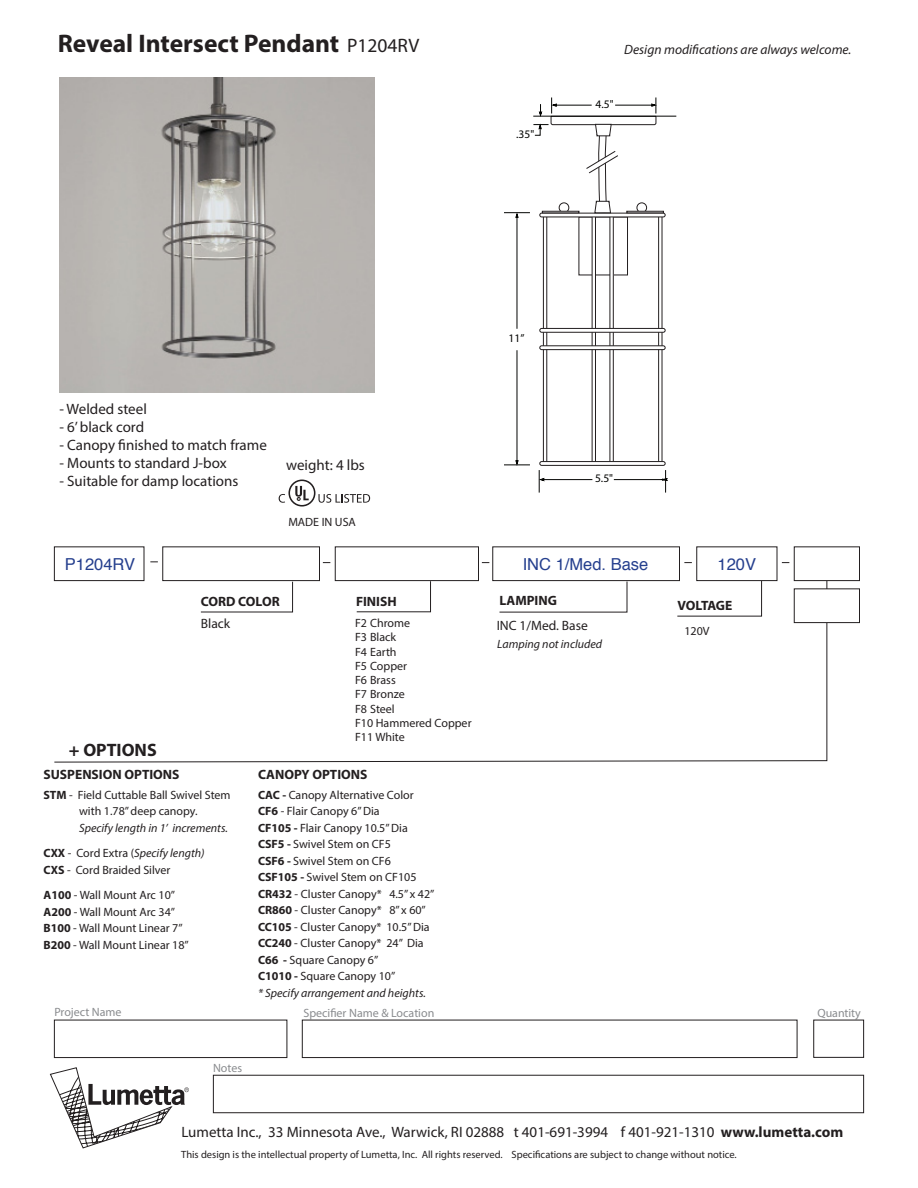
<style>
.page{position:relative;width:918px;height:1188px;background:#fff}
.page>*{position:absolute;margin:0;border:0;box-sizing:border-box;transform-origin:0 0}
.t1{font:700 25.5px "Myriad Pro";color:#231f20}
.t2{font:700 18px "Myriad Pro";color:#231f20}
.t3{font:16.5px "Helvetica";color:#253f8e}
.t4{font:15px "Myriad Pro";color:#231f20}
.t5{font:700 13.5px "Myriad Pro";color:#231f20}
.t6{font:italic 13.5px "Myriad Pro";color:#231f20}
.t7{font:13.5px "Myriad Pro";color:#231f20}
.t8{font:12px/14.2px "Myriad Pro";color:#231f20}
.t9{font:italic 12px "Myriad Pro";color:#231f20}
.t10{font:12px "Myriad Pro";color:#8a8c8f}
.t11{font:11.55px "Myriad Pro";color:#040503}
.t12{font:10.5px "Myriad Pro";color:#231f20}
.s1{font-weight:400;font-size:19.5px}
.s2{font-weight:700}
.s3{font-weight:700;font-style:normal}
.s4{font-style:normal}
</style>
<div class="page">
<svg style="left:279px;top:494px;width:6px;height:9px"></svg>
<svg style="left:318px;top:494px;width:52px;height:9px"></svg>
<div style="left:288px;top:480px;width:27px;height:27px;border:2px solid #231f20;border-radius:50%"></div>
<svg style="left:295px;top:486px;width:14px;height:15px"></svg>
<svg style="left:50px;top:1067px;width:139px;height:82px"></svg>
<div style="left:213px;top:1075px;width:651px;height:38px;border:1px solid #231f20"></div>
<div style="left:54px;top:1020px;width:233px;height:38px;border:1px solid #231f20"></div>
<div style="left:302px;top:1020px;width:495px;height:38px;border:1px solid #231f20"></div>
<div style="left:813px;top:1020px;width:51px;height:38px;border:1px solid #231f20"></div>
<svg style="left:54px;top:580px;width:774px;height:183px"></svg>
<div style="left:54px;top:546px;width:90px;height:35px;border:1px solid #231f20"></div>
<div style="left:162px;top:546px;width:158px;height:35px;border:1px solid #231f20"></div>
<div style="left:335px;top:546px;width:144px;height:35px;border:1px solid #231f20"></div>
<div style="left:794px;top:546px;width:66px;height:35px;border:1px solid #231f20"></div>
<div style="left:794px;top:589px;width:66px;height:34px;background:#fff"></div>
<div style="left:794px;top:588px;width:66px;height:35px;border:1px solid #231f20"></div>
<svg style="left:499px;top:581px;width:129px;height:32px"></svg>
<div style="left:492px;top:546px;width:188px;height:35px;border:1px solid #231f20"></div>
<svg style="left:677px;top:580px;width:85px;height:37px"></svg>
<svg style="left:356px;top:580px;width:75px;height:33px"></svg>
<svg style="left:200px;top:581px;width:93px;height:32px"></svg>
<div style="left:543px;top:215px;width:4px;height:249px;border:1px solid #231f20"></div>
<div style="left:609px;top:215px;width:5px;height:249px;border:1px solid #231f20"></div>
<div style="left:592px;top:215px;width:4px;height:249px;border:1px solid #231f20"></div>
<div style="left:658px;top:215px;width:4px;height:249px;border:1px solid #231f20"></div>
<div style="left:539px;top:213px;width:127px;height:4px;border:1px solid #231f20;border-radius:2px"></div>
<hr style="left:540px;top:328px;width:125px;height:4px;background:#fff;border-radius:2px">
<div style="left:539px;top:328px;width:127px;height:5px;border:1px solid #231f20;border-radius:2px"></div>
<hr style="left:540px;top:346px;width:125px;height:4px;background:#fff;border-radius:2px">
<div style="left:539px;top:345px;width:127px;height:5px;border:1px solid #231f20;border-radius:2px"></div>
<hr style="left:540px;top:462px;width:125px;height:3px;background:#fff;border-radius:2px">
<div style="left:539px;top:461px;width:127px;height:5px;border:1px solid #231f20;border-radius:2px"></div>
<svg style="left:538px;top:470px;width:55px;height:23px"></svg>
<svg style="left:613px;top:470px;width:55px;height:23px"></svg>
<svg style="left:504px;top:350px;width:26px;height:116px"></svg>
<hr style="left:533px;top:116px;width:143px;height:1px;background:#040503">
<svg style="left:504px;top:98px;width:153px;height:231px"></svg>
<svg style="left:559px;top:203px;width:10px;height:10px"></svg>
<div style="left:559px;top:202px;width:10px;height:11px;border:1px solid #231f20;border-radius:50%"></div>
<div style="left:542px;top:211px;width:37px;height:2px;border:1px solid #231f20"></div>
<svg style="left:637px;top:203px;width:10px;height:10px"></svg>
<div style="left:636px;top:202px;width:11px;height:11px;border:1px solid #231f20;border-radius:50%"></div>
<div style="left:626px;top:211px;width:38px;height:2px;border:1px solid #231f20"></div>
<img style="left:59px;top:78px;width:315px;height:315px">
<p class="t1" style="left:58px;top:26px;width:363px">Reveal Intersect Pendant <span class="s1">P1204RV</span></p>
<p class="t11" style="left:516px;top:127px;width:20px">.35"</p>
<p class="t6" style="left:624px;top:42px;width:229px">Design modifications are always welcome.</p>
<p class="t11" style="left:595px;top:97px;width:20px">4.5"</p>
<p class="t4" style="left:59px;top:400px;width:89px">- Welded steel</p>
<p class="t4" style="left:59px;top:418px;width:86px">- 6’ black cord</p>
<p class="t4" style="left:59px;top:436px;width:209px">- Canopy finished to match frame</p>
<p class="t4" style="left:59px;top:454px;width:169px">- Mounts to standard J-box</p>
<p class="t4" style="left:59px;top:472px;width:180px">- Suitable for damp locations</p>
<p class="t3" style="left:65px;top:551px;width:72px">P1204RV</p>
<p class="t4" style="left:286px;top:456px;width:80px">weight: 4 lbs</p>
<p class="t8" style="left:288px;top:515px;width:69px">MADE IN USA</p>
<h2 class="t2" style="left:69px;top:738px;width:89px">+ OPTIONS</h2>
<p class="t5" style="left:201px;top:592px;width:80px">CORD COLOR</p>
<p class="t5" style="left:356px;top:592px;width:42px">FINISH</p>
<p class="t8" style="left:355px;top:616px;width:118px">F2 Chrome<br>F3 Black<br>F4 Earth<br>F5 Copper<br>F6 Brass<br>F7 Bronze<br>F8 Steel<br>F10 Hammered Copper<br>F11 White</p>
<p class="t7" style="left:201px;top:615px;width:31px">Black</p>
<p class="t5" style="left:44px;top:766px;width:138px">SUSPENSION OPTIONS</p>
<p class="t8" style="left:44px;top:787px;width:189px"><span class="s2">STM</span> - Field Cuttable Ball Swivel Stem</p>
<p class="t8" style="left:79px;top:804px;width:120px">with 1.78” deep canopy.</p>
<p class="t9" style="left:79px;top:820px;width:150px">Specify length in 1’ increments.</p>
<p class="t9" style="left:44px;top:846px;width:163px"><span class="s3">CXX</span> <span class="s4">- Cord Extra (</span>Specify length)</p>
<p class="t8" style="left:44px;top:862px;width:129px"><span class="s2">CXS</span> - Cord Braided Silver</p>
<p class="t8" style="left:44px;top:888px;width:133px"><span class="s2">A100</span> - Wall Mount Arc 10”</p>
<p class="t8" style="left:44px;top:904px;width:133px"><span class="s2">A200</span> - Wall Mount Arc 34”</p>
<p class="t8" style="left:44px;top:921px;width:141px"><span class="s2">B100</span> - Wall Mount Linear 7”</p>
<p class="t8" style="left:44px;top:937px;width:147px"><span class="s2">B200</span> - Wall Mount Linear 18”</p>
<p class="t5" style="left:258px;top:766px;width:111px">CANOPY OPTIONS</p>
<p class="t8" style="left:258px;top:787px;width:157px"><span class="s2">CAC -</span> Canopy Alternative Color</p>
<p class="t8" style="left:258px;top:804px;width:123px"><span class="s2">CF6</span> - Flair Canopy 6” Dia</p>
<p class="t8" style="left:258px;top:820px;width:151px"><span class="s2">CF105 -</span> Flair Canopy 10.5” Dia</p>
<p class="t8" style="left:258px;top:837px;width:134px"><span class="s2">CSF5 -</span> Swivel Stem on CF5</p>
<p class="t8" style="left:258px;top:853px;width:134px"><span class="s2">CSF6 -</span> Swivel Stem on CF6</p>
<p class="t8" style="left:258px;top:870px;width:160px"><span class="s2">CSF105 -</span> Swivel Stem on CF105</p>
<p class="t8" style="left:258px;top:886px;width:178px"><span class="s2">CR432</span> - Cluster Canopy* 4.5” x 42”</p>
<p class="t8" style="left:258px;top:903px;width:169px"><span class="s2">CR860</span> - Cluster Canopy* 8” x 60”</p>
<p class="t8" style="left:258px;top:919px;width:173px"><span class="s2">CC105</span> - Cluster Canopy* 10.5” Dia</p>
<p class="t8" style="left:258px;top:936px;width:167px"><span class="s2">CC240</span> - Cluster Canopy* 24” Dia</p>
<p class="t8" style="left:258px;top:952px;width:122px"><span class="s2">C66 -</span> Square Canopy 6”</p>
<p class="t8" style="left:258px;top:969px;width:139px"><span class="s2">C1010 -</span> Square Canopy 10”</p>
<p class="t9" style="left:258px;top:985px;width:169px">* Specify arrangement and heights.</p>
<p class="t11" style="left:508px;top:331px;width:17px">11”</p>
<p class="t11" style="left:595px;top:471px;width:20px">5.5"</p>
<p class="t3" style="left:523px;top:551px;width:127px">INC 1/Med. Base</p>
<p class="t3" style="left:718px;top:551px;width:40px">120V</p>
<p class="t5" style="left:500px;top:592px;width:59px">LAMPING</p>
<p class="t7" style="left:497px;top:617px;width:93px">INC 1/Med. Base</p>
<p class="t9" style="left:497px;top:636px;width:107px">Lamping not included</p>
<p class="t5" style="left:677px;top:597px;width:57px">VOLTAGE</p>
<p class="t8" style="left:684px;top:624px;width:27px">120V</p>
<p class="t10" style="left:54px;top:1004px;width:69px">Project Name</p>
<p class="t10" style="left:303px;top:1006px;width:132px">Specifier Name &amp; Location</p>
<p class="t10" style="left:817px;top:1006px;width:45px">Quantity</p>
<p class="t10" style="left:213px;top:1060px;width:31px">Notes</p>
<p class="t4" style="left:181px;top:1123px;width:663px">Lumetta Inc., 33 Minnesota Ave., Warwick, RI 02888 t 401-691-3994 f 401-921-1310 <span class="s2">www.lumetta.com</span></p>
<p class="t12" style="left:181px;top:1148px;width:557px">This design is the intellectual property of Lumetta, Inc. All rights reserved. Specifications are subject to change without notice.</p>
</div>
